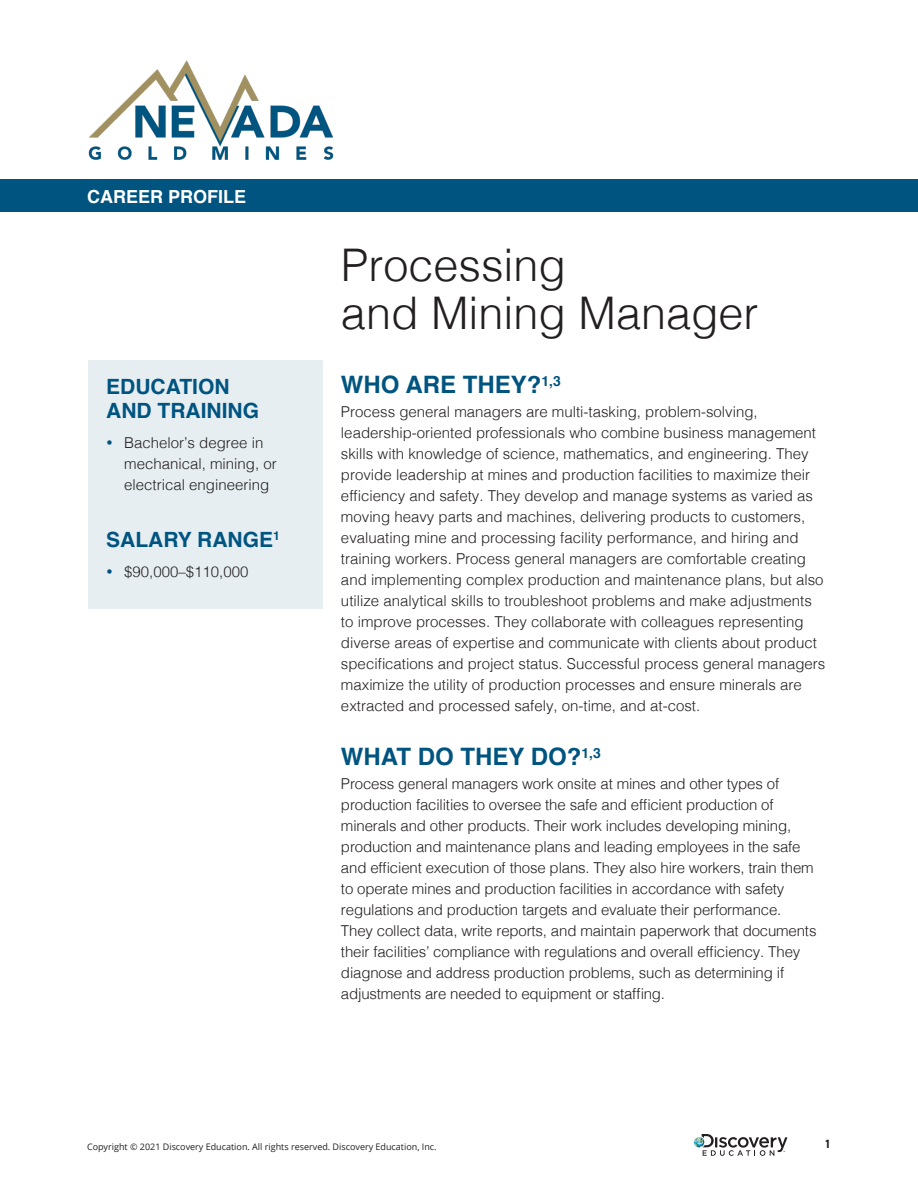
<style>
.page{position:relative;width:918px;height:1188px;background:#fff}
.page>*{position:absolute;margin:0;border:0;box-sizing:border-box;transform-origin:0 0}
.Body{font:300 45px/48px "Helvetica";color:#231f20}
.Subhead_1{font:700 24px "Helvetica";color:#005480}
.Subhead_box{font:700 21px/24px "Helvetica";color:#005480}
.t1{font:700 18px "Helvetica";color:#fff}
.Body_last_line{font:300 15px/21px "Helvetica";color:#231f20}
.t2{font:700 12px "DIN2014";color:#231f20}
.t3{font:9px "Open Sans";color:#231f20}
</style>
<div class="page">
<svg style="left:694px;top:1134px;width:94px;height:22px"></svg>
<div style="left:0;top:179px;width:918px;height:33px;background:#005480"></div>
<img style="left:88px;top:60px;width:246px;height:100px">
<div style="left:88px;top:360px;width:234px;height:248px;background:#e6eef2"></div>
<p class="t1" style="left:87px;top:183px;width:161px">CAREER PROFILE</p>
<p class="Subhead_box" style="left:106px;top:375px;width:154px">EDUCATION<br>AND TRAINING</p>
<p class="Body_last_line" style="left:124px;top:431px;width:154px">Bachelor’s degree in mechanical, mining, or electrical engineering</p>
<p class="Subhead_box" style="left:106px;top:528px;width:175px">SALARY RANGE<sup>1</sup></p>
<p class="Body_last_line" style="left:124px;top:560px;width:126px">$90,000–$110,000</p>
<p class="Body" style="left:341px;top:238px;width:419px">Processing<br>and Mining Manager</p>
<p class="Subhead_1" style="left:341px;top:366px;width:221px">WHO ARE THEY?<sup>1,3</sup></p>
<p class="Body_last_line" style="left:341px;top:401px;width:486px">Process general managers are multi-tasking, problem-solving, leadership-oriented professionals who combine business management skills with knowledge of science, mathematics, and engineering. They provide leadership at mines and production facilities to maximize their efficiency and safety. They develop and manage systems as varied as moving heavy parts and machines, delivering products to customers, evaluating mine and processing facility performance, and hiring and training workers. Process general managers are comfortable creating and implementing complex production and maintenance plans, but also utilize analytical skills to troubleshoot problems and make adjustments to improve processes. They collaborate with colleagues representing diverse areas of expertise and communicate with clients about product specifications and project status. Successful process general managers maximize the utility of production processes and ensure minerals are extracted and processed safely, on-time, and at-cost.</p>
<p class="Subhead_1" style="left:341px;top:738px;width:261px">WHAT DO THEY DO?<sup>1,3</sup></p>
<p class="Body_last_line" style="left:341px;top:773px;width:477px">Process general managers work onsite at mines and other types of production facilities to oversee the safe and efficient production of minerals and other products. Their work includes developing mining, production and maintenance plans and leading employees in the safe and efficient execution of those plans. They also hire workers, train them to operate mines and production facilities in accordance with safety regulations and production targets and evaluate their performance.<br>They collect data, write reports, and maintain paperwork that documents their facilities’ compliance with regulations and overall efficiency. They diagnose and address production problems, such as determining if adjustments are needed to equipment or staffing.</p>
<p class="t3" style="left:87px;top:1141px;width:351px">Copyright © 2021 Discovery Education. All rights reserved. Discovery Education, Inc.</p>
<p class="t2" style="left:825px;top:1136px;width:8px">1</p>
</div>
